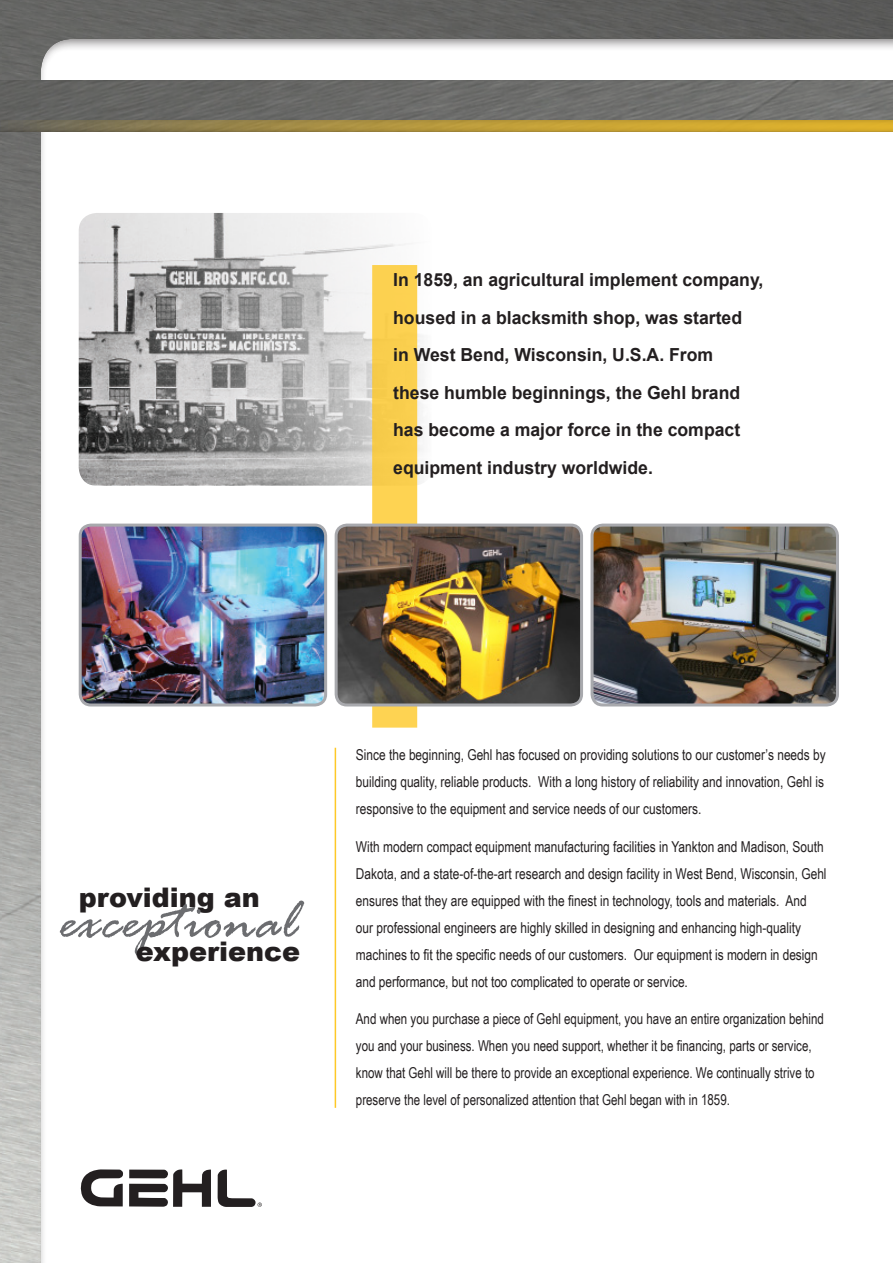
<style>
.page{position:relative;width:893px;height:1263px;background:#fff}
.page>*{position:absolute;margin:0;border:0;box-sizing:border-box;transform-origin:0 0}
.t1{font:italic 60px "Rage";color:#6c6d70}
.t2{font:900 27px "Arial";color:#231f20}
.t3{font:700 18px/37.5px "Arial";color:#231f20}
.t4{font:15px/27px "Arial Narrow";color:#231f20}
.t5{font:15px/27px "Arial Narrow";color:#231f20;scale:.94 1}
</style>
<div class="page">
<img style="left:0;top:0;width:893px;height:1263px">
<div style="left:40px;top:39px;width:853px;height:1224px;background:#fff"></div>
<div style="left:0;top:79px;width:893px;height:55px;background:#231f20;opacity:.35"></div>
<div style="left:0;top:119px;width:893px;height:14px;background:#231f20;opacity:.45"></div>
<svg style="left:80px;top:1169px;width:43px;height:37px"></svg>
<svg style="left:129px;top:1169px;width:82px;height:38px"></svg>
<svg style="left:218px;top:1169px;width:44px;height:38px"></svg>
<hr style="left:892px;top:241px;width:1px;height:45px;background:#fec827">
<img style="left:79px;top:213px;width:345px;height:273px">
<div style="left:372px;top:265px;width:45px;height:463px;background:#fbd04f"></div>
<hr style="left:335px;top:748px;width:1px;height:360px;background:#fec827">
<img style="left:80px;top:526px;width:245px;height:179px">
<div style="left:79px;top:524px;width:248px;height:182px;border:3px solid #a8a9ad;border-radius:11px"></div>
<img style="left:336px;top:525px;width:245px;height:180px">
<div style="left:335px;top:524px;width:248px;height:182px;border:3px solid #a8a9ad;border-radius:11px"></div>
<img style="left:592px;top:525px;width:245px;height:180px">
<div style="left:591px;top:524px;width:248px;height:182px;border:3px solid #a8a9ad;border-radius:11px"></div>
<p class="t3" style="left:393px;top:262px;width:372px">In 1859, an agricultural implement company, housed in a blacksmith shop, was started<br>in West Bend, Wisconsin, U.S.A. From these humble beginnings, the Gehl brand has become a major force in the compact equipment industry worldwide.</p>
<h2 class="t2" style="left:79px;top:877px;width:183px">providing an</h2>
<h1 class="t1" style="left:59px;top:889px;width:240px">exceptional</h1>
<h2 class="t2" style="left:136px;top:932px;width:166px">experience</h2>
<p class="t4" style="left:356px;top:741px;width:471px">Since the beginning, Gehl has focused on providing solutions to our customer’s needs by building quality, reliable products. With a long history of reliability and innovation, Gehl is responsive to the equipment and service needs of our customers.</p>
<p class="t4" style="left:356px;top:832px;width:472px">With modern compact equipment manufacturing facilities in Yankton and Madison, South Dakota, and a state-of-the-art research and design facility in West Bend, Wisconsin, Gehl ensures that they are equipped with the finest in technology, tools and materials. And our professional engineers are highly skilled in designing and enhancing high-quality machines to fit the specific needs of our customers. Our equipment is modern in design and performance, but not too complicated to operate or service.</p>
<p class="t5" style="left:356px;top:1005px;width:499px">And when you purchase a piece of Gehl equipment, you have an entire organization behind you and your business. When you need support, whether it be financing, parts or service, know that Gehl will be there to provide an exceptional experience. We continually strive to preserve the level of personalized attention that Gehl began with in 1859.</p>
</div>
